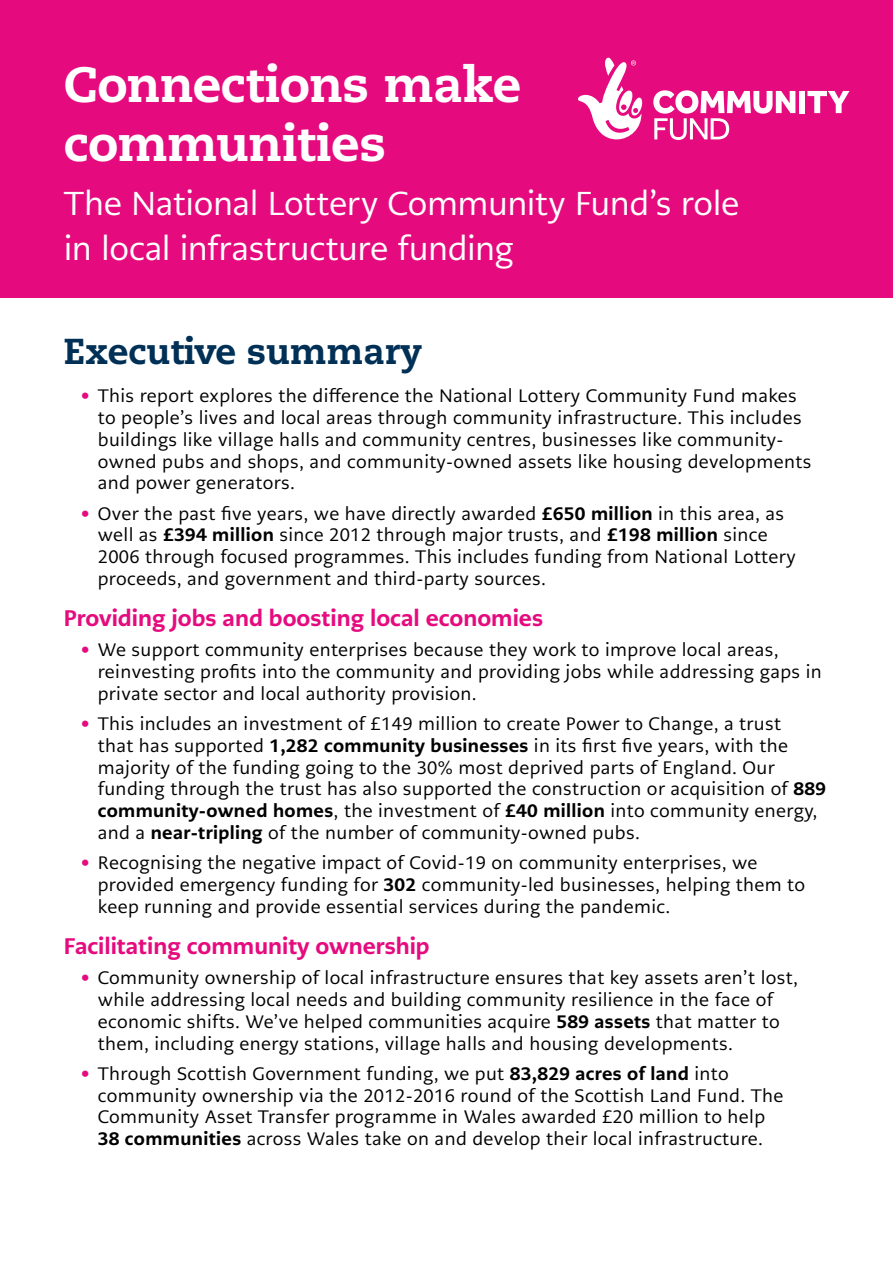
<style>
.page{position:relative;width:893px;height:1263px;background:#fff}
.page>*{position:absolute;margin:0;border:0;box-sizing:border-box;transform-origin:0 0}
.H1__Title{font:800 49.5px/59.4px "Caecilia LT Pro 85";letter-spacing:-.015em;color:#fff}
.H2__Heading{font:800 36px "Caecilia LT Pro 85";color:#003056}
.H2__Sub-title{font:33px/45px "PMN Caecilia Sans Text";letter-spacing:-.01em;color:#fff}
.H3__Heading_3{font:800 22.5px "PMN Caecilia Sans Text";color:#e50b7e}
.P__Bullet{font:18px/21.8px "PMN Caecilia Sans Text";letter-spacing:.02em;color:#000}
.s1{font-family:"Caecilia LT Pro 85";font-weight:800;color:#e50b7e}
.s2{font-weight:800}
</style>
<div class="page">
<div style="left:0;top:0;width:893px;height:298px;background:#e50b7e"></div>
<div style="left:799px;top:91px;width:6px;height:22px;background:#fff"></div>
<svg style="left:807px;top:91px;width:42px;height:22px"></svg>
<svg style="left:653px;top:90px;width:142px;height:50px"></svg>
<svg style="left:578px;top:58px;width:65px;height:81px"></svg>
<h1 class="H1__Title" style="left:64px;top:53px;width:459px">Connections make communities</h1>
<h2 class="H2__Sub-title" style="left:64px;top:180px;width:677px">The National Lottery Community Fund’s role in local infrastructure funding</h2>
<h2 class="H2__Heading" style="left:64px;top:326px;width:360px">Executive summary</h2>
<p class="P__Bullet" style="left:98px;top:385px;width:715px;text-indent:-17px"><span class="s1">•</span> This report explores the difference the National Lottery Community Fund makes to people’s lives and local areas through community infrastructure. This includes buildings like village halls and community centres, businesses like community&shy;owned pubs and shops, and community-owned assets like housing developments and power generators.</p>
<p class="P__Bullet" style="left:98px;top:502px;width:699px;text-indent:-17px"><span class="s1">•</span> Over the past five years, we have directly awarded <span class="s2">£650 million</span> in this area, as well as <span class="s2">£394 million</span> since 2012 through major trusts, and <span class="s2">£198 million</span> since 2006 through focused programmes. This includes funding from National Lottery proceeds, and government and third-party sources.</p>
<h3 class="H3__Heading_3" style="left:64px;top:603px;width:481px">Providing jobs and boosting local economies</h3>
<p class="P__Bullet" style="left:98px;top:639px;width:725px;text-indent:-17px"><span class="s1">•</span> We support community enterprises because they work to improve local areas, reinvesting profits into the community and providing jobs while addressing gaps in private sector and local authority provision.</p>
<p class="P__Bullet" style="left:98px;top:713px;width:730px;text-indent:-17px"><span class="s1">•</span> This includes an investment of £149 million to create Power to Change, a trust<br>that has supported <span class="s2">1,282 community businesses</span> in its first five years, with the majority of the funding going to the 30% most deprived parts of England. Our funding through the trust has also supported the construction or acquisition of <span class="s2">889 community-owned homes</span>, the investment of <span class="s2">£40 million</span> into community energy, and a <span class="s2">near-tripling</span> of the number of community-owned pubs.</p>
<p class="P__Bullet" style="left:98px;top:852px;width:709px;text-indent:-17px"><span class="s1">•</span> Recognising the negative impact of Covid-19 on community enterprises, we provided emergency funding for <span class="s2">302</span> community-led businesses, helping them to keep running and provide essential services during the pandemic.</p>
<h3 class="H3__Heading_3" style="left:64px;top:931px;width:367px">Facilitating community ownership</h3>
<p class="P__Bullet" style="left:98px;top:967px;width:702px;text-indent:-17px"><span class="s1">•</span> Community ownership of local infrastructure ensures that key assets aren’t lost, while addressing local needs and building community resilience in the face of economic shifts. We’ve helped communities acquire <span class="s2">589 assets</span> that matter to them, including energy stations, village halls and housing developments.</p>
<p class="P__Bullet" style="left:98px;top:1062px;width:687px;text-indent:-17px"><span class="s1">•</span> Through Scottish Government funding, we put <span class="s2">83,829 acres of land</span> into community ownership via the 2012-2016 round of the Scottish Land Fund. The Community Asset Transfer programme in Wales awarded £20 million to help <span class="s2">38 communities</span> across Wales take on and develop their local infrastructure.</p>
</div>
